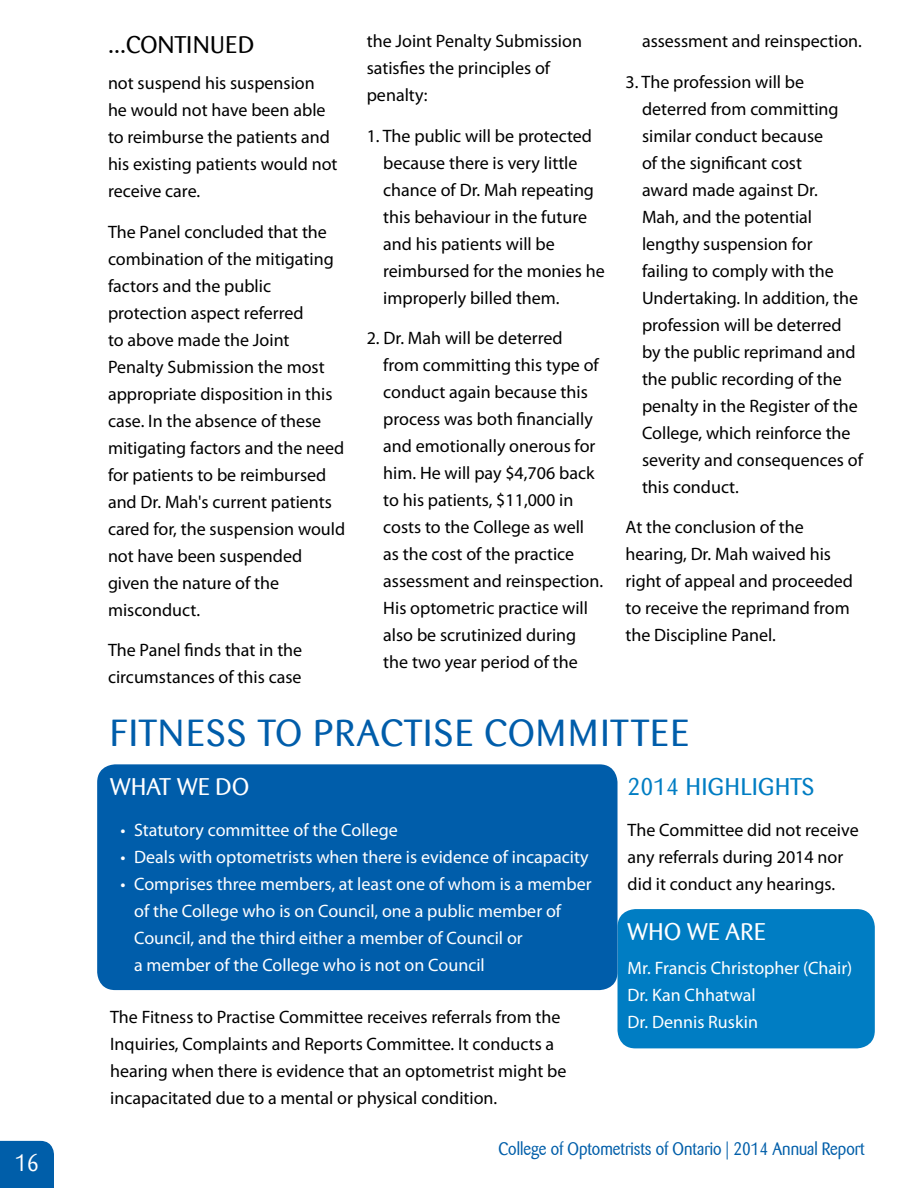
<style>
.page{position:relative;width:918px;height:1188px;background:#fff}
.page>*{position:absolute;margin:0;border:0;box-sizing:border-box;transform-origin:0 0}
.t1{font:37.5px "Barmeno";letter-spacing:.035em;color:#005daa}
.t2{font:24px "Barmeno";letter-spacing:.02em;color:#fff}
.t3{font:24px "Barmeno";letter-spacing:.01em;color:#007dc3}
.t4{font:24px "Barmeno";color:#000}
.t5{font:24px "Barmeno";letter-spacing:.02em;color:#fff;scale:.9 1}
.t6{font:18px/27px "Myriad Pro";color:#000}
.t7{font:18px/27px "Myriad Pro";color:#fff}
.t8{font:18px "Barmeno";color:#005ea9;scale:.9 1}
</style>
<div class="page">
<div style="left:0;top:1141px;width:54px;height:47px;background:#005ea9"></div>
<div style="left:618px;top:909px;width:257px;height:139px;background:#007dc3;border-radius:18px"></div>
<div style="left:97px;top:764px;width:521px;height:226px;background:#005daa;border-radius:18px"></div>
<h2 class="t5" style="left:15px;top:1149px;width:28px">16</h2>
<h2 class="t4" style="left:108px;top:31px;width:49px">...CONT</h2>
<h2 class="t4" style="left:187px;top:31px;width:23px">INUED</h2>
<p class="t6" style="left:108px;top:69px;width:231px">not suspend his suspension he would not have been able to reimburse the patients and his existing patients would not receive care.</p>
<p class="t6" style="left:108px;top:218px;width:239px">The Panel concluded that the combination of the mitigating factors and the public protection aspect referred<br>to above made the Joint<br>Penalty Submission the most appropriate disposition in this case. In the absence of these mitigating factors and the need for patients to be reimbursed and Dr. Mah's current patients cared for, the suspension would not have been suspended given the nature of the misconduct.</p>
<p class="t6" style="left:108px;top:636px;width:196px">The Panel finds that in the circumstances of this case</p>
<p class="t6" style="left:367px;top:27px;width:217px">the Joint Penalty Submission satisfies the principles of penalty:</p>
<p class="t6" style="left:383px;top:122px;width:223px;text-indent:-17px">1. The public will be protected because there is very little chance of Dr. Mah repeating this behaviour in the future and his patients will be reimbursed for the monies he improperly billed them.</p>
<p class="t6" style="left:383px;top:324px;width:221px;text-indent:-17px">2. Dr. Mah will be deterred<br>from committing this type of conduct again because this process was both financially and emotionally onerous for him. He will pay $4,706 back to his patients, $11,000 in costs to the College as well as the cost of the practice assessment and reinspection.<br>His optometric practice will also be scrutinized during the two year period of the</p>
<p class="t6" style="left:642px;top:27px;width:221px">assessment and reinspection.</p>
<p class="t6" style="left:642px;top:68px;width:222px;text-indent:-17px">3. The profession will be deterred from committing similar conduct because<br>of the significant cost<br>award made against Dr.<br>Mah, and the potential lengthy suspension for failing to comply with the<br>Undertaking. In addition, the profession will be deterred by the public reprimand and the public recording of the penalty in the Register of the<br>College, which reinforce the severity and consequences of this conduct.</p>
<p class="t6" style="left:626px;top:513px;width:229px">At the conclusion of the hearing, Dr. Mah waived his right of appeal and proceeded to receive the reprimand from the Discipline Panel.</p>
<h1 class="t1" style="left:110px;top:711px;width:51px">FITNESS</h1>
<h1 class="t1" style="left:258px;top:711px;width:100px">TO PRACT</h1>
<h1 class="t1" style="left:424px;top:711px;width:115px">ISE COMM</h1>
<h1 class="t1" style="left:601px;top:711px;width:30px">ITTEE</h1>
<h2 class="t2" style="left:110px;top:773px;width:35px">WHAT</h2>
<h2 class="t2" style="left:177px;top:773px;width:69px">WE DO</h2>
<p class="t7" style="left:121px;top:816px;width:279px">• Statutory committee of the College</p>
<p class="t7" style="left:121px;top:843px;width:469px">• Deals with optometrists when there is evidence of incapacity</p>
<p class="t7" style="left:134px;top:870px;width:459px;text-indent:-14px">• Comprises three members, at least one of whom is a member of the College who is on Council, one a public member of Council, and the third either a member of Council or<br>a member of the College who is not on Council</p>
<p class="t6" style="left:110px;top:1003px;width:458px">The Fitness to Practise Committee receives referrals from the Inquiries, Complaints and Reports Committee. It conducts a hearing when there is evidence that an optometrist might be incapacitated due to a mental or physical condition.</p>
<h2 class="t3" style="left:628px;top:773px;width:96px">2014 HIGHL</h2>
<h2 class="t3" style="left:752px;top:773px;width:21px">IGHTS</h2>
<p class="t6" style="left:628px;top:816px;width:233px">The Committee did not receive any referrals during 2014 nor did it conduct any hearings.</p>
<h2 class="t2" style="left:628px;top:918px;width:126px">WHO WE ARE</h2>
<p class="t7" style="left:628px;top:954px;width:226px">Mr. Francis Christopher (Chair)<br>Dr. Kan Chhatwal<br>Dr. Dennis Ruskin</p>
<p class="t8" style="left:498px;top:1138px;width:408px">COLLEGE OF OPTOMETRISTS OF ONTARIO | 2014 ANNUAL REPORT</p>
</div>
